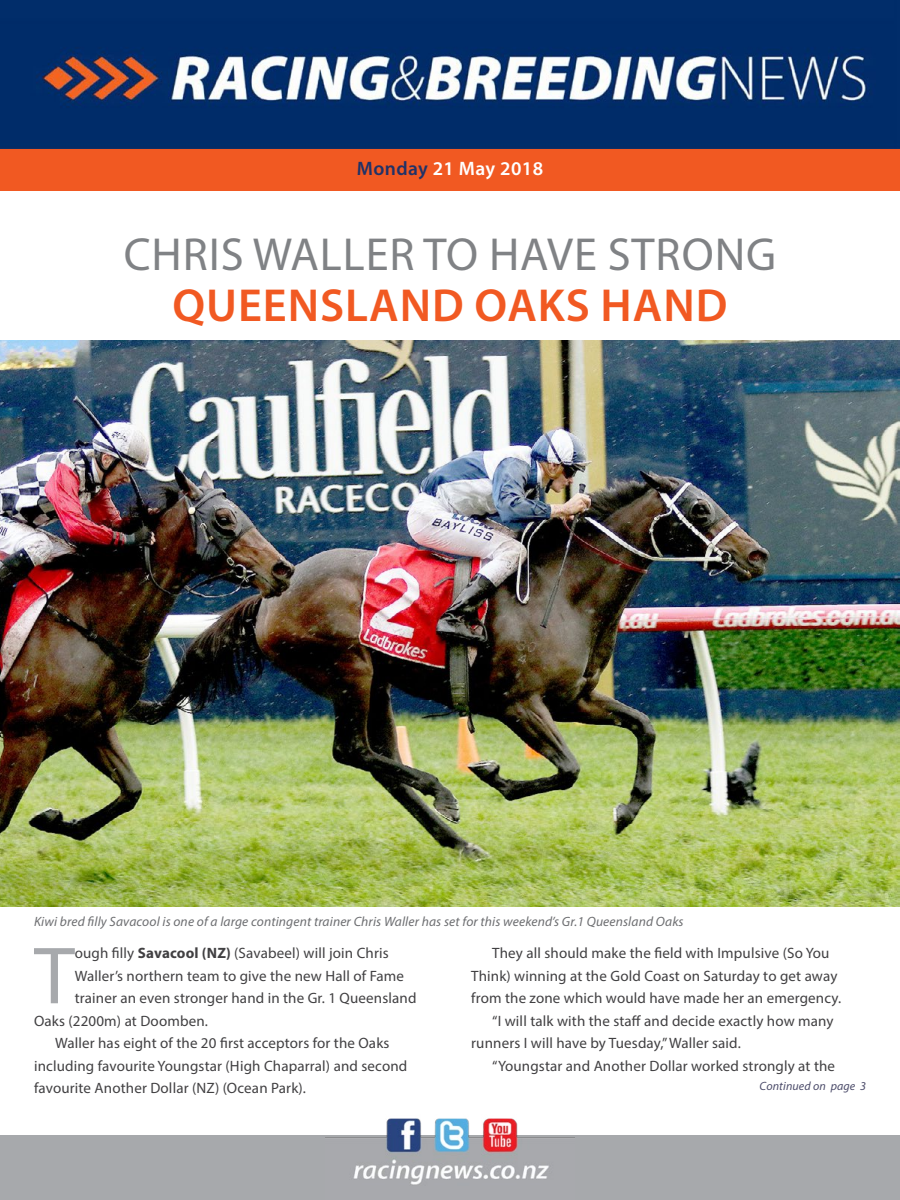
<style>
.page{position:relative;width:900px;height:1200px;background:#fff}
.page>*{position:absolute;margin:0;border:0;box-sizing:border-box;transform-origin:0 0}
.t1{font:81.75px "Myriad Pro";color:#a7a9ac}
.t2{font:46.5px "Myriad Pro";letter-spacing:.02em;color:#808285}
.t3{font:600 46.5px "Myriad Pro";letter-spacing:.02em;color:#f15922}
.t4{font:600 19.5px "Myriad Pro";letter-spacing:.02em;color:#fff}
.t5{font:15px "Myriad Pro";letter-spacing:.01em;color:#414042}
.t6{font:italic 13.5px "Myriad Pro";letter-spacing:.01em;color:#6d6e71}
.t7{font:italic 12px "Myriad Pro";letter-spacing:.01em;color:#4d4d6b}
.s1{color:#203267}
.s2{font-weight:700}
</style>
<div class="page">
<div style="left:0;top:148px;width:900px;height:43px;background:#f15922"></div>
<div style="left:0;top:1136px;width:900px;height:64px;background:#a7a9ac"></div>
<img style="left:0;top:0;width:900px;height:148px">
<img style="left:325px;top:1118px;width:250px;height:67px">
<img style="left:0;top:341px;width:900px;height:565px">
<h3 class="t4" style="left:357px;top:156px;width:188px"><span class="s1">MONDAY</span> 21 MAY 2018</h3>
<h2 class="t2" style="left:124px;top:225px;width:590px">Chris Waller to have strong</h2>
<h2 class="t3" style="left:173px;top:276px;width:556px">QUEENSLAND OAKS HAND</h2>
<p class="t6" style="left:34px;top:913px;width:651px">Kiwi bred filly Savacool is one of a large contingent trainer Chris Waller has set for this weekend’s Gr.1 Queensland Oaks</p>
<h1 class="t1" style="left:34px;top:925px;width:42px">T</h1>
<p class="t5" style="left:75px;top:944px;width:316px">ough filly <span class="s2">Savacool (NZ)</span> (Savabeel) will join Chris</p>
<p class="t5" style="left:75px;top:966px;width:331px">Waller’s northern team to give the new Hall of Fame</p>
<p class="t5" style="left:75px;top:989px;width:343px">trainer an even stronger hand in the Gr. 1 Queensland</p>
<p class="t5" style="left:34px;top:1011px;width:175px">Oaks (2200m) at Doomben.</p>
<p class="t5" style="left:55px;top:1034px;width:336px">Waller has eight of the 20 first acceptors for the Oaks</p>
<p class="t5" style="left:34px;top:1056px;width:375px">including favourite Youngstar (High Chaparral) and second</p>
<p class="t5" style="left:34px;top:1079px;width:274px">favourite Another Dollar (NZ) (Ocean Park).</p>
<p class="t5" style="left:492px;top:944px;width:339px">They all should make the field with Impulsive (So You</p>
<p class="t5" style="left:471px;top:966px;width:368px">Think) winning at the Gold Coast on Saturday to get away</p>
<p class="t5" style="left:471px;top:989px;width:371px">from the zone which would have made her an emergency.</p>
<p class="t5" style="left:492px;top:1011px;width:343px">“I will talk with the staff and decide exactly how many</p>
<p class="t5" style="left:471px;top:1034px;width:271px">runners I will have by Tuesday,” Waller said.</p>
<p class="t5" style="left:492px;top:1056px;width:344px">“Youngstar and Another Dollar worked strongly at the</p>
<p class="t7" style="left:760px;top:1079px;width:108px">Continued on page 3</p>
</div>
